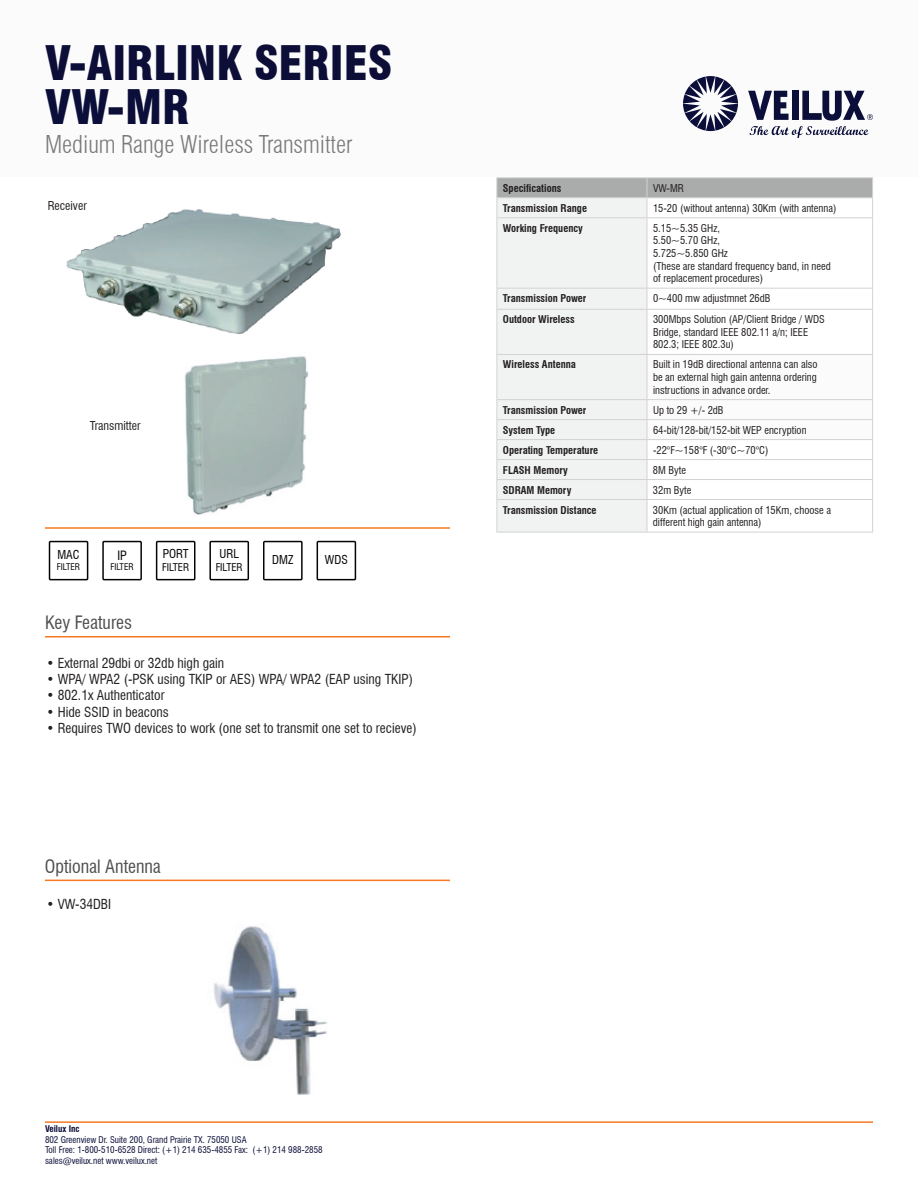
<style>
.page{position:relative;width:918px;height:1188px;background:#fff}
.page>*{position:absolute;margin:0;border:0;box-sizing:border-box;transform-origin:0 0}
.t1{font:900 condensed 46.5px "Swiss 721 BT";color:#0c0e38}
.t2{font:900 condensed 46.5px "Swiss 721 BT";color:#0b0e39}
.t3{font:300 condensed 24px "Swiss 721 BT";color:#797978}
.t4{font:condensed 18px "Swiss 721 BT";color:#504f4f}
.t5{font:condensed 13.5px "Swiss 721 BT";color:#231f20}
.t6{font:condensed 12.6px "Swiss 721 BT";color:#050504}
.t7{font:condensed 12px "Swiss 721 BT";color:#231f20}
.t8{font:condensed 12px "Swiss 721 BT";color:#050504}
.t9{font:condensed 10.5px/12.6px "Swiss 721 BT";color:#231f20}
.t10{font:700 condensed 10.5px "Swiss 721 BT";color:#231f20}
.t11{font:condensed 10.5px "Swiss 721 BT";color:#050504}
.t12{font:condensed 9px/10.8px "Swiss 721 BT";color:#0b0e39}
.t13{font:condensed 9px "Swiss 721 BT";color:#050504}
.t14{font:700 condensed 9px "Swiss 721 BT";color:#0b0e39}
</style>
<div class="page">
<div style="left:0;top:0;width:918px;height:177px;background:#fbfbfc"></div>
<hr style="left:45px;top:527px;width:405px;height:2px;background:#f47921">
<hr style="left:45px;top:636px;width:405px;height:2px;background:#f47921">
<hr style="left:45px;top:880px;width:405px;height:1px;background:#f47921">
<hr style="left:45px;top:1121px;width:828px;height:2px;background:#f47921">
<svg style="left:683px;top:76px;width:55px;height:55px"></svg>
<svg style="left:748px;top:91px;width:125px;height:47px"></svg>
<div style="left:497px;top:218px;width:150px;height:314px;background:#f1f3f3"></div>
<hr style="left:496px;top:177px;width:151px;height:1px;background:#d2d2d2">
<hr style="left:647px;top:177px;width:226px;height:1px;background:#d2d2d2">
<svg style="left:496px;top:178px;width:377px;height:39px"></svg>
<hr style="left:496px;top:217px;width:151px;height:1px;background:#d2d2d2">
<hr style="left:496px;top:218px;width:1px;height:70px;background:#d2d2d2">
<hr style="left:647px;top:217px;width:226px;height:1px;background:#d2d2d2">
<hr style="left:647px;top:218px;width:1px;height:70px;background:#d2d2d2">
<hr style="left:872px;top:218px;width:1px;height:70px;background:#d2d2d2">
<hr style="left:496px;top:288px;width:151px;height:1px;background:#d2d2d2">
<svg style="left:496px;top:289px;width:1px;height:20px"></svg>
<hr style="left:647px;top:288px;width:226px;height:1px;background:#d2d2d2">
<svg style="left:647px;top:289px;width:1px;height:20px"></svg>
<svg style="left:872px;top:289px;width:1px;height:20px"></svg>
<hr style="left:496px;top:309px;width:151px;height:1px;background:#d2d2d2">
<hr style="left:496px;top:310px;width:1px;height:44px;background:#d2d2d2">
<hr style="left:647px;top:309px;width:226px;height:1px;background:#d2d2d2">
<hr style="left:647px;top:310px;width:1px;height:44px;background:#d2d2d2">
<hr style="left:872px;top:310px;width:1px;height:44px;background:#d2d2d2">
<hr style="left:496px;top:354px;width:151px;height:1px;background:#d2d2d2">
<hr style="left:496px;top:355px;width:1px;height:44px;background:#d2d2d2">
<hr style="left:496px;top:399px;width:151px;height:1px;background:#d2d2d2">
<hr style="left:496px;top:419px;width:151px;height:1px;background:#d2d2d2">
<hr style="left:496px;top:439px;width:151px;height:1px;background:#d2d2d2">
<hr style="left:496px;top:459px;width:151px;height:1px;background:#d2d2d2">
<hr style="left:496px;top:479px;width:151px;height:1px;background:#d2d2d2">
<svg style="left:496px;top:400px;width:1px;height:99px"></svg>
<svg style="left:647px;top:354px;width:226px;height:145px"></svg>
<hr style="left:496px;top:499px;width:151px;height:1px;background:#d2d2d2">
<hr style="left:496px;top:500px;width:1px;height:32px;background:#d2d2d2">
<hr style="left:647px;top:499px;width:226px;height:1px;background:#d2d2d2">
<hr style="left:647px;top:500px;width:1px;height:32px;background:#d2d2d2">
<hr style="left:872px;top:500px;width:1px;height:32px;background:#d2d2d2">
<hr style="left:496px;top:532px;width:151px;height:1px;background:#d2d2d2">
<hr style="left:647px;top:532px;width:226px;height:1px;background:#d2d2d2">
<img style="left:213px;top:926px;width:114px;height:169px">
<img style="left:67px;top:209px;width:274px;height:125px">
<img style="left:184px;top:356px;width:125px;height:159px">
<div style="left:49px;top:541px;width:39px;height:39px;border:2px solid #050504"></div>
<div style="left:102px;top:541px;width:40px;height:39px;border:2px solid #050504"></div>
<div style="left:156px;top:541px;width:39px;height:39px;border:2px solid #050504"></div>
<div style="left:209px;top:541px;width:40px;height:39px;border:2px solid #050504"></div>
<div style="left:317px;top:541px;width:39px;height:39px;border:2px solid #050504"></div>
<div style="left:263px;top:541px;width:40px;height:39px;border:2px solid #050504"></div>
<h1 class="t1" style="left:45px;top:36px;width:349px">V-AIRLINK SERIES</h1>
<h1 class="t2" style="left:45px;top:79px;width:146px">VW-MR</h1>
<h2 class="t3" style="left:45px;top:130px;width:309px">Medium Range Wireless Transmitter</h2>
<p class="t7" style="left:48px;top:198px;width:41px">Receiver</p>
<p class="t7" style="left:90px;top:419px;width:52px">Transmitter</p>
<p class="t8" style="left:57px;top:548px;width:24px">MAC</p>
<p class="t13" style="left:57px;top:562px;width:25px">FILTER</p>
<p class="t6" style="left:117px;top:548px;width:11px">IP</p>
<p class="t13" style="left:111px;top:562px;width:25px">FILTER</p>
<h3 class="t4" style="left:45px;top:612px;width:89px">Key Features</h3>
<p class="t8" style="left:163px;top:547px;width:27px">PORT</p>
<p class="t11" style="left:162px;top:561px;width:28px">FILTER</p>
<p class="t8" style="left:219px;top:547px;width:21px">URL</p>
<p class="t11" style="left:216px;top:561px;width:28px">FILTER</p>
<p class="t8" style="left:272px;top:553px;width:23px">DMZ</p>
<p class="t8" style="left:325px;top:553px;width:24px">WDS</p>
<p class="t5" style="left:47px;top:655px;width:179px">• External 29dbi or 32db high gain</p>
<p class="t5" style="left:47px;top:671px;width:368px">• WPA/ WPA2 (-PSK using TKIP or AES) WPA/ WPA2 (EAP using TKIP)</p>
<p class="t5" style="left:46px;top:687px;width:120px">• 802.1x Authenticator</p>
<p class="t5" style="left:46px;top:704px;width:124px">• Hide SSID in beacons</p>
<p class="t5" style="left:46px;top:720px;width:372px">• Requires TWO devices to work (one set to transmit one set to recieve)</p>
<h3 class="t4" style="left:45px;top:856px;width:117px">Optional Antenna</h3>
<p class="t5" style="left:47px;top:896px;width:66px">• VW-34DBI</p>
<p class="t14" style="left:45px;top:1123px;width:36px">Veilux Inc</p>
<p class="t12" style="left:45px;top:1134px;width:279px">802 Greenview Dr. Suite 200, Grand Prairie TX. 75050 USA<br>Toll Free: 1-800-510-6528 Direct: (+1) 214 635-4855 Fax: (+1) 214 988-2858 sales@veilux.net www.veilux.net</p>
<p class="t10" style="left:503px;top:182px;width:60px">Specifications</p>
<p class="t9" style="left:653px;top:182px;width:32px">VW-MR</p>
<p class="t10" style="left:503px;top:202px;width:86px">Transmission Range</p>
<p class="t9" style="left:653px;top:202px;width:185px">15-20 (without antenna) 30Km (with antenna)</p>
<p class="t10" style="left:503px;top:222px;width:81px">Working Frequency</p>
<p class="t9" style="left:653px;top:222px;width:179px">5.15~5.35 GHz,<br>5.50~5.70 GHz,<br>5.725~5.850 GHz<br>(These are standard frequency band, in need of replacement procedures)</p>
<p class="t10" style="left:503px;top:292px;width:85px">Transmission Power</p>
<p class="t9" style="left:653px;top:292px;width:119px">0~400 mw adjustmnet 26dB</p>
<p class="t10" style="left:503px;top:313px;width:73px">Outdoor Wireless</p>
<p class="t9" style="left:653px;top:313px;width:173px">300Mbps Solution (AP/Client Bridge / WDS<br>Bridge, standard IEEE 802.11 a/n; IEEE<br>802.3; IEEE 802.3u)</p>
<p class="t10" style="left:503px;top:358px;width:75px">Wireless Antenna</p>
<p class="t9" style="left:653px;top:358px;width:166px;text-align:justify">Built in 19dB directional antenna can also be an external high gain antenna ordering instructions in advance order.</p>
<p class="t10" style="left:503px;top:404px;width:85px">Transmission Power</p>
<p class="t9" style="left:653px;top:404px;width:72px">Up to 29 +/- 2dB</p>
<p class="t10" style="left:503px;top:423px;width:54px">System Type</p>
<p class="t9" style="left:653px;top:423px;width:155px">64-bit/128-bit/152-bit WEP encryption</p>
<p class="t10" style="left:503px;top:443px;width:97px">Operating Temperature</p>
<p class="t9" style="left:653px;top:443px;width:117px">-22°F~158°F (-30°C~70°C)</p>
<p class="t10" style="left:503px;top:463px;width:66px">FLASH Memory</p>
<p class="t9" style="left:653px;top:463px;width:35px">8M Byte</p>
<p class="t10" style="left:503px;top:483px;width:70px">SDRAM Memory</p>
<p class="t9" style="left:653px;top:483px;width:40px">32m Byte</p>
<p class="t10" style="left:503px;top:503px;width:95px">Transmission Distance</p>
<p class="t9" style="left:653px;top:503px;width:180px">30Km (actual application of 15Km, choose a different high gain antenna)</p>
</div>
